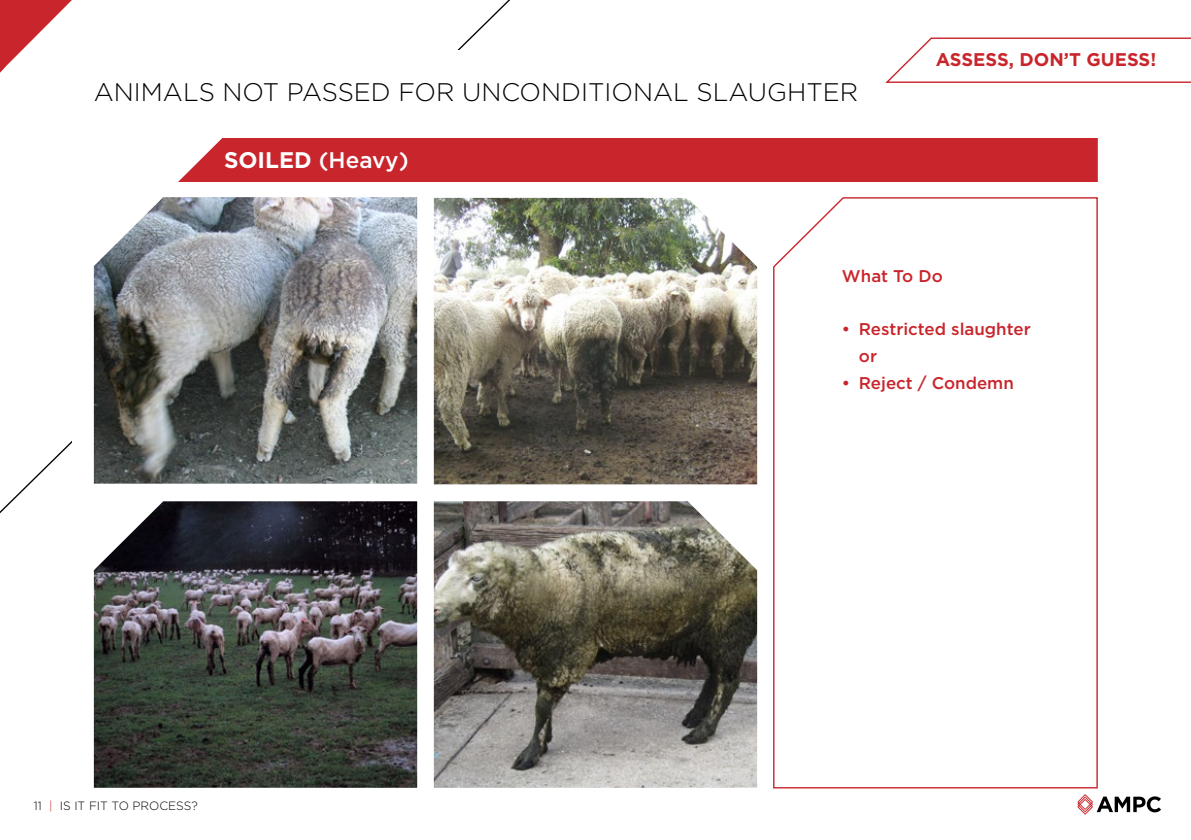
<style>
.page{position:relative;width:1191px;height:840px;background:#fff}
.page>*{position:absolute;margin:0;border:0;box-sizing:border-box;transform-origin:0 0}
.t1{font:300 25.4px "Gotham";color:#000}
.t2{font:500 22.6px "Gotham";letter-spacing:-.005em;color:#fff}
.t3{font:700 18.4px "Gotham";color:#c9252c}
.t4{font:500 17px "Gotham";color:#c9252c}
.t5{font:300 12px "Gotham";color:#000}
.s1{font-weight:700}
.s2{color:#c9252c}
</style>
<div class="page">
<svg style="left:1077px;top:794px;width:84px;height:20px"></svg>
<svg style="left:773px;top:197px;width:325px;height:591px"></svg>
<svg style="left:0;top:441px;width:94px;height:340px"></svg>
<div style="left:72px;top:51px;width:680px;height:566px;background:#fff"></div>
<div style="left:178px;top:138px;width:919px;height:44px;background:#c9252c"></div>
<svg style="left:0;top:0;width:72px;height:73px"></svg>
<svg style="left:885px;top:37px;width:306px;height:46px"></svg>
<img style="left:434px;top:198px;width:323px;height:286px">
<img style="left:94px;top:501px;width:323px;height:286px">
<img style="left:94px;top:197px;width:323px;height:286px">
<img style="left:434px;top:501px;width:323px;height:286px">
<p class="t1" style="left:94px;top:78px;width:765px">ANIMALS NOT PASSED FOR UNCONDITIONAL SLAUGHTER</p>
<p class="t2" style="left:224px;top:147px;width:186px"><span class="s1">SOILED</span> (Heavy)</p>
<p class="t3" style="left:935px;top:49px;width:222px">ASSESS, DON’T GUESS!</p>
<p class="t4" style="left:842px;top:266px;width:102px">What To Do</p>
<p class="t5" style="left:34px;top:798px;width:165px">11 <span class="s2">|</span> IS IT FIT TO PROCESS?</p>
<p class="t4" style="left:842px;top:319px;width:190px">• Restricted slaughter</p>
<p class="t4" style="left:859px;top:346px;width:20px">or</p>
<p class="t4" style="left:842px;top:373px;width:173px">• Reject / Condemn</p>
</div>
